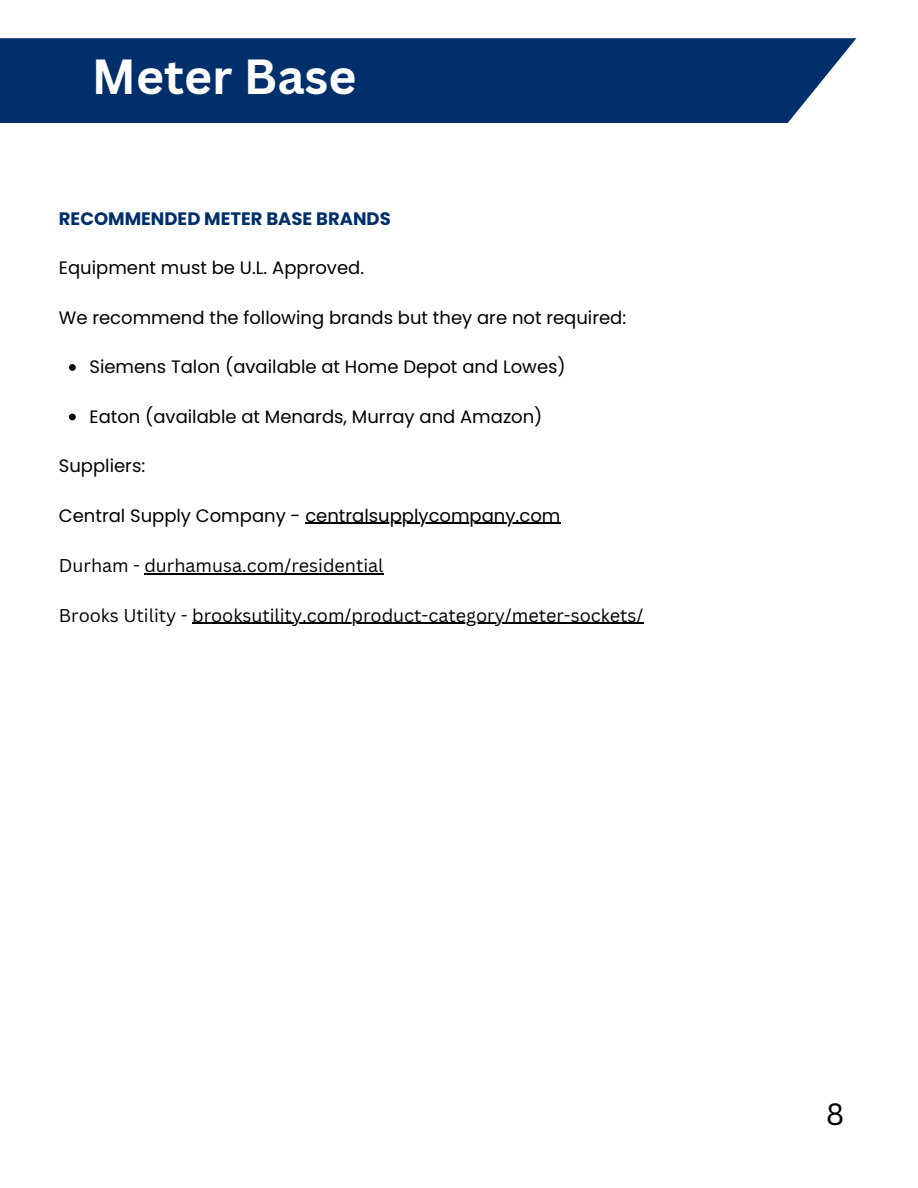
<style>
.page{position:relative;width:918px;height:1188px;background:#fff}
.page>*{position:absolute;margin:0;border:0;box-sizing:border-box;transform-origin:0 0}
.t1{font:700 48px "Canva Sans";color:#fff}
.t2{font:30px "Canva Sans";color:#000}
.t3{font:18px "Poppins";color:#000}
.t4{font:18px "Canva Sans";color:#000}
.t5{font:700 18px "Poppins";color:#002f6c}
</style>
<div class="page">
<div style="left:0;top:38px;width:856px;height:85px;background:#002f6c"></div>
<svg style="left:69px;top:364px;width:7px;height:7px"></svg>
<svg style="left:69px;top:414px;width:7px;height:6px"></svg>
<hr style="left:305px;top:523px;width:255px;height:1px;background:#000">
<hr style="left:144px;top:573px;width:240px;height:1px;background:#000">
<hr style="left:192px;top:623px;width:452px;height:1px;background:#000">
<h1 class="t1" style="left:92px;top:43px;width:266px">Meter Base</h1>
<h3 class="t5" style="left:59px;top:206px;width:333px">RECOMMENDED METER BASE BRANDS</h3>
<p class="t3" style="left:59px;top:255px;width:307px">Equipment must be U.L. Approved.</p>
<p class="t3" style="left:59px;top:305px;width:569px">We recommend the following brands but they are not required:</p>
<p class="t3" style="left:89px;top:354px;width:478px">Siemens Talon (available at Home Depot and Lowes)</p>
<p class="t3" style="left:89px;top:404px;width:454px">Eaton (available at Menards, Murray and Amazon)</p>
<p class="t3" style="left:59px;top:453px;width:88px">Suppliers:</p>
<p class="t3" style="left:59px;top:503px;width:503px">Central Supply Company - centralsupplycompany.com</p>
<p class="t4" style="left:59px;top:553px;width:326px">Durham - durhamusa.com/residential</p>
<p class="t4" style="left:59px;top:603px;width:586px">Brooks Utility - brooksutility.com/product-category/meter-sockets/</p>
<h2 class="t2" style="left:826px;top:1093px;width:20px">8</h2>
</div>
